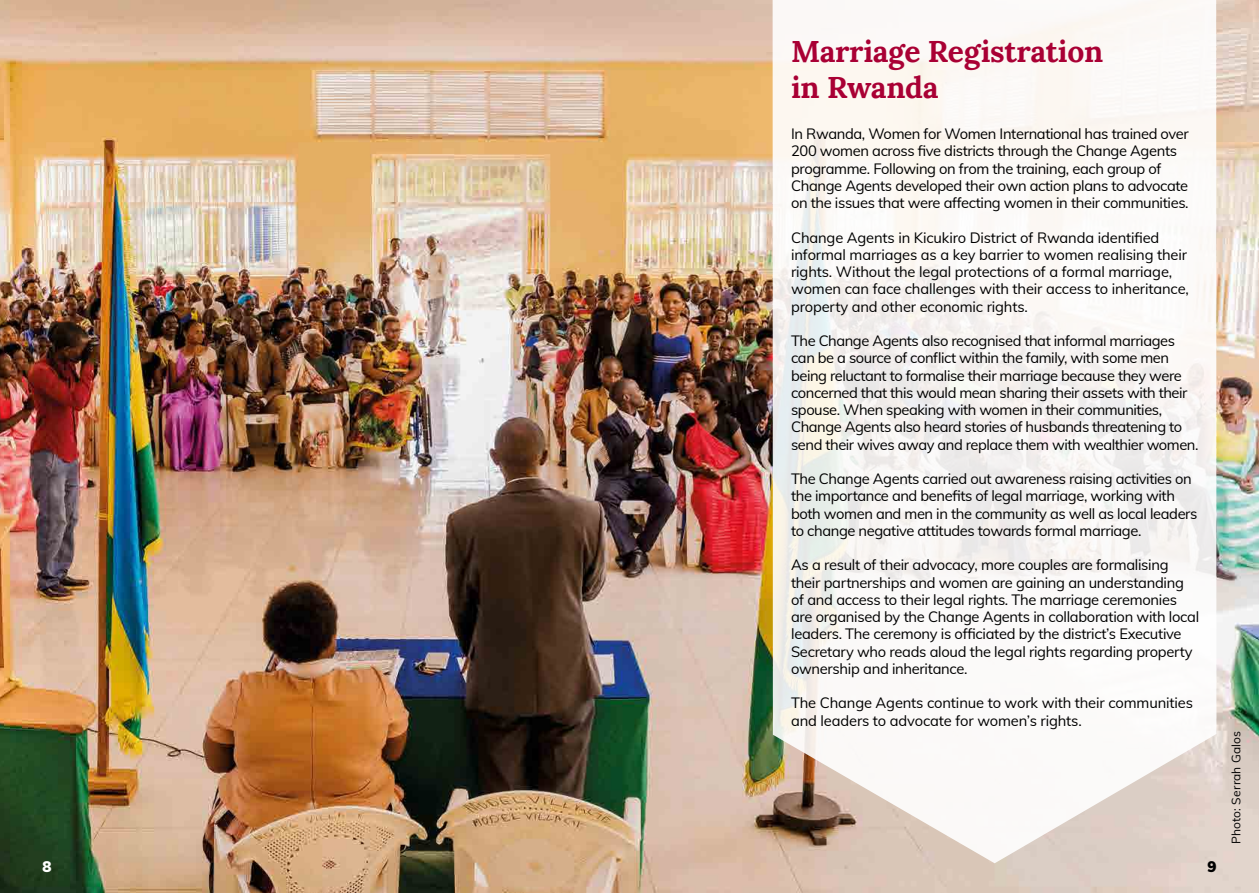
<style>
.page{position:relative;width:1259px;height:893px;background:#fff}
.page>*{position:absolute;margin:0;border:0;box-sizing:border-box;transform-origin:0 0}
.t1{font:700 30px/36px "Lora";letter-spacing:-.01em;color:#a90034}
.t2{font:900 15px "Mulish";color:#fff}
.t3{font:900 15px "Mulish";color:#000}
.t4{font:14.7px/17.2px "Mulish";letter-spacing:-.025em;color:#000}
.Credit{font:12px "Mulish";letter-spacing:.015em;color:#000}
</style>
<div class="page">
<img style="left:0;top:0;width:1259px;height:893px">
<svg style="left:772px;top:0;width:444px;height:863px;fill:#fbf8f6"></svg>
<p class="t1" style="left:791px;top:31px;width:313px">Marriage Registration in Rwanda</p>
<p class="t4" style="left:791px;top:125px;width:399px">In Rwanda, Women for Women International has trained over 200 women across five districts through the Change Agents programme. Following on from the training, each group of Change Agents developed their own action plans to advocate on the issues that were affecting women in their communities.</p>
<p class="t4" style="left:791px;top:228px;width:399px">Change Agents in Kicukiro District of Rwanda identified informal marriages as a key barrier to women realising their rights. Without the legal protections of a formal marriage, women can face challenges with their access to inheritance, property and other economic rights.</p>
<p class="t4" style="left:791px;top:332px;width:409px">The Change Agents also recognised that informal marriages can be a source of conflict within the family, with some men being reluctant to formalise their marriage because they were concerned that this would mean sharing their assets with their spouse. When speaking with women in their communities, Change Agents also heard stories of husbands threatening to send their wives away and replace them with wealthier women.</p>
<p class="t4" style="left:791px;top:470px;width:408px">The Change Agents carried out awareness raising activities on the importance and benefits of legal marriage, working with both women and men in the community as well as local leaders to change negative attitudes towards formal marriage.</p>
<p class="t4" style="left:791px;top:556px;width:409px">As a result of their advocacy, more couples are formalising their partnerships and women are gaining an understanding of and access to their legal rights. The marriage ceremonies are organised by the Change Agents in collaboration with local leaders. The ceremony is officiated by the district’s Executive Secretary who reads aloud the legal rights regarding property ownership and inheritance.</p>
<p class="t4" style="left:791px;top:694px;width:403px">The Change Agents continue to work with their communities and leaders to advocate for women’s rights.</p>
<p class="t2" style="left:43px;top:855px;width:10px">8</p>
<p class="t3" style="left:1207px;top:855px;width:10px">9</p>
<p class="Credit" style="left:1227px;top:844px;width:115px;rotate:-90deg">Photo: Serrah Galos</p>
</div>
